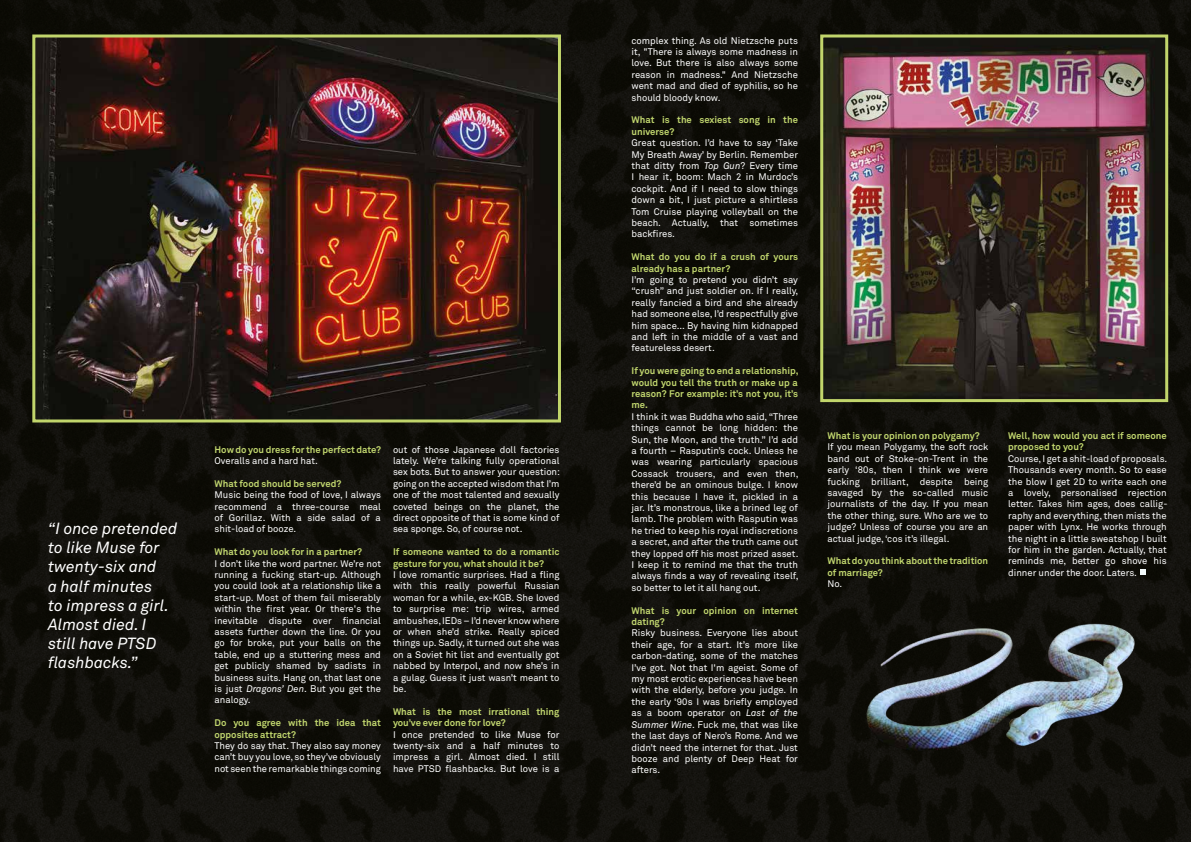
<style>
.page{position:relative;width:1191px;height:842px;background:#11100b}
.page>*{position:absolute;margin:0;border:0;box-sizing:border-box;transform-origin:0 0}
.t1{font:italic 16px/19.2px "Akkurat";color:#fff}
.t2{font:9.5px/11.4px "Akkurat";color:#fff;text-align:justify}
.t3{font:700 9.5px/11.4px "Akkurat";color:#c1d66e}
.s1{font-style:italic}
</style>
<div class="page">
<img style="left:36px;top:38px;width:521px;height:380px">
<div style="left:32px;top:34px;width:529px;height:388px;border:3px solid #c1d56b"></div>
<img style="left:824px;top:39px;width:340px;height:359px">
<div style="left:820px;top:35px;width:348px;height:367px;border:3px solid #c1d56b"></div>
<img style="left:860px;top:613px;width:285px;height:193px">
<svg style="left:1140px;top:570px;width:5px;height:5px"></svg>
<h1 class="t1" style="left:48px;top:519px;width:131px">“I once pretended to like Muse for twenty-six and<br>a half minutes<br>to impress a girl.<br>Almost died. I still have PTSD flashbacks.”</h1>
<p class="t3" style="left:214px;top:443px;width:168px">How do you dress for the perfect date?</p>
<p class="t2" style="left:214px;top:455px;width:105px">Overalls and a hard hat.</p>
<p class="t3" style="left:214px;top:478px;width:128px">What food should be served?</p>
<p class="t2" style="left:214px;top:489px;width:168px">Music being the food of love, I always recommend a three-course meal of Gorillaz. With a side salad of a shit-load of booze.</p>
<p class="t3" style="left:214px;top:546px;width:149px">What do you look for in a partner?</p>
<p class="t2" style="left:214px;top:557px;width:168px">I don’t like the word partner. We’re not running a fucking start-up. Although you could look at a relationship like a start-up. Most of them fail miserably within the first year. Or there's the inevitable dispute over financial assets further down the line. Or you go for broke, put your balls on the table, end up a stuttering mess and get publicly shamed by sadists in business suits. Hang on, that last one is just <span class="s1">Dragons’ Den</span>. But you get the analogy.</p>
<p class="t3" style="left:214px;top:717px;width:168px">Do you agree with the idea that opposites attract?</p>
<p class="t2" style="left:214px;top:740px;width:168px">They do say that. They also say money can’t buy you love, so they’ve obviously not seen the remarkable things coming</p>
<p class="t2" style="left:393px;top:443px;width:169px">out of those Japanese doll factories lately. We’re talking fully operational sex bots. But to answer your question: going on the accepted wisdom that I’m one of the most talented and sexually coveted beings on the planet, the direct opposite of that is some kind of sea sponge. So, of course not.</p>
<p class="t3" style="left:393px;top:546px;width:168px">If someone wanted to do a romantic gesture for you, what should it be?</p>
<p class="t2" style="left:393px;top:569px;width:168px">I love romantic surprises. Had a fling with this really powerful Russian woman for a while, ex-KGB. She loved to surprise me: trip wires, armed ambushes, IEDs – I’d never know where or when she’d strike. Really spiced things up. Sadly, it turned out she was on a Soviet hit list and eventually got nabbed by Interpol, and now she’s in a gulag. Guess it just wasn’t meant to be.</p>
<p class="t3" style="left:393px;top:706px;width:168px">What is the most irrational thing you’ve ever done for love?</p>
<p class="t2" style="left:393px;top:728px;width:168px">I once pretended to like Muse for twenty-six and a half minutes to impress a girl. Almost died. I still have PTSD flashbacks. But love is a</p>
<p class="t2" style="left:631px;top:34px;width:168px">complex thing. As old Nietzsche puts it, "There is always some madness in love. But there is also always some reason in madness." And Nietzsche went mad and died of syphilis, so he should bloody know.</p>
<p class="t3" style="left:631px;top:114px;width:168px">What is the sexiest song in the universe?</p>
<p class="t2" style="left:631px;top:137px;width:168px">Great question. I’d have to say ‘Take My Breath Away’ by Berlin. Remember that ditty from <span class="s1">Top Gun</span>? Every time I hear it, boom: Mach 2 in Murdoc’s cockpit. And if I need to slow things down a bit, I just picture a shirtless Tom Cruise playing volleyball on the beach. Actually, that sometimes backfires.</p>
<p class="t3" style="left:631px;top:251px;width:168px">What do you do if a crush of yours already has a partner?</p>
<p class="t2" style="left:631px;top:274px;width:168px">I’m going to pretend you didn’t say “crush” and just soldier on. If I really, really fancied a bird and she already had someone else, I’d respectfully give him space... By having him kidnapped and left in the middle of a vast and featureless desert.</p>
<p class="t3" style="left:631px;top:365px;width:168px;text-align:justify">If you were going to end a relationship, would you tell the truth or make up a reason? For example: it’s not you, it’s me.</p>
<p class="t2" style="left:631px;top:411px;width:168px">I think it was Buddha who said, “Three things cannot be long hidden: the Sun, the Moon, and the truth.” I’d add a fourth – Rasputin’s cock. Unless he was wearing particularly spacious Cossack trousers, and even then, there’d be an ominous bulge. I know this because I have it, pickled in a jar. It’s monstrous, like a brined leg of lamb. The problem with Rasputin was he tried to keep his royal indiscretions a secret, and after the truth came out they lopped off his most prized asset.<br>I keep it to remind me that the truth always finds a way of revealing itself, so better to let it all hang out.</p>
<p class="t3" style="left:631px;top:604px;width:168px">What is your opinion on internet dating?</p>
<p class="t2" style="left:631px;top:627px;width:168px">Risky business. Everyone lies about their age, for a start. It’s more like carbon-dating, some of the matches I’ve got. Not that I'm ageist. Some of my most erotic experiences have been with the elderly, before you judge. In the early ‘90s I was briefly employed as a boom operator on <span class="s1">Last of the Summer Wine</span>. Fuck me, that was like the last days of Nero’s Rome. And we didn’t need the internet for that. Just booze and plenty of Deep Heat for afters.</p>
<p class="t3" style="left:827px;top:430px;width:154px">What is your opinion on polygamy?</p>
<p class="t2" style="left:827px;top:441px;width:162px">If you mean Polygamy, the soft rock band out of Stoke-on-Trent in the early ‘80s, then I think we were fucking brilliant, despite being savaged by the so-called music journalists of the day. If you mean the other thing, sure. Who are we to judge? Unless of course you are an actual judge, ‘cos it’s illegal.</p>
<p class="t3" style="left:827px;top:555px;width:162px">What do you think about the tradition of marriage?</p>
<p class="t2" style="left:827px;top:578px;width:16px">No.</p>
<p class="t3" style="left:1008px;top:430px;width:160px">Well, how would you act if someone proposed to you?</p>
<p class="t2" style="left:1008px;top:453px;width:161px">Course, I get a shit-load of proposals.<br>Thousands every month. So to ease the blow I get 2D to write each one a lovely, personalised rejection letter. Takes him ages, does callig&shy;raphy and everything, then mists the paper with Lynx. He works through the night in a little sweatshop I built for him in the garden. Actually, that reminds me, better go shove his dinner under the door. Laters.</p>
</div>
